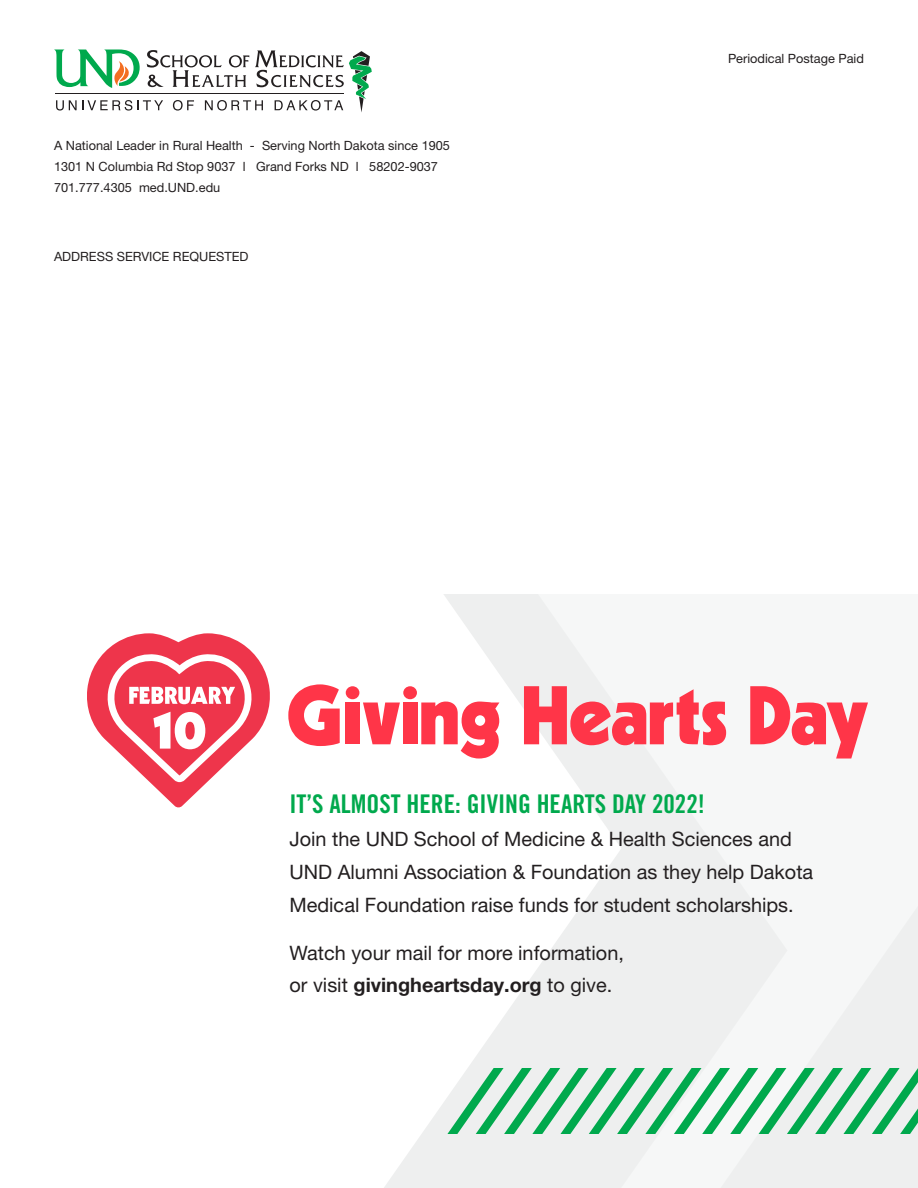
<style>
.page{position:relative;width:918px;height:1188px;background:#fff}
.page>*{position:absolute;margin:0;border:0;box-sizing:border-box;transform-origin:0 0}
.ND_Medicine_Caption{font:25.8px "Trade Gothic LT Pro Bd Cn 20";color:#00a94d}
.ND_Medicine_Caption-2{font:19.95px/32.7px "Helvetica Neue LT Pro";color:#231f20}
.ND_Medicine_Copy{font:19.95px/32.7px "Helvetica Neue LT Pro";color:#231f20}
.ND_Medicine_Copy-2{font:12.75px/21px "Helvetica Neue LT Pro";color:#231f20}
.s1{font-weight:700}
</style>
<div class="page">
<svg style="left:55px;top:50px;width:317px;height:62px"></svg>
<div style="left:621px;top:730px;width:106px;height:458px;background:#eeefef"></div>
<svg style="left:345px;top:594px;width:276px;height:594px"></svg>
<div style="left:345px;top:703px;width:15px;height:41px;background:#ff3548"></div>
<svg style="left:363px;top:703px;width:37px;height:41px"></svg>
<div style="left:403px;top:703px;width:14px;height:41px;background:#ff3548"></div>
<svg style="left:421px;top:702px;width:78px;height:57px"></svg>
<svg style="left:524px;top:686px;width:202px;height:59px"></svg>
<svg style="left:750px;top:686px;width:118px;height:73px"></svg>
<svg style="left:288px;top:684px;width:52px;height:62px"></svg>
<div style="left:403px;top:686px;width:14px;height:13px;background:#ff3548;border-radius:50%"></div>
<div style="left:346px;top:686px;width:13px;height:13px;background:#ff3548;border-radius:50%"></div>
<svg style="left:87px;top:633px;width:183px;height:175px"></svg>
<div style="left:702px;top:823px;width:216px;height:365px;background:#f6f7f7"></div>
<svg style="left:447px;top:1068px;width:471px;height:66px;background:#9ed8b9"></svg>
<p class="ND_Medicine_Copy-2" style="left:54px;top:135px;width:398px">A National Leader in Rural Health - Serving North Dakota since 1905<br>1301 N Columbia Rd Stop 9037 l Grand Forks ND l 58202-9037<br>701.777.4305 med.UND.edu</p>
<p class="ND_Medicine_Copy-2" style="left:54px;top:246px;width:196px">ADDRESS SERVICE REQUESTED</p>
<p class="ND_Medicine_Copy-2" style="left:728px;top:48px;width:137px">Periodical Postage Paid</p>
<p class="ND_Medicine_Caption" style="left:289px;top:789px;width:417px">IT’S ALMOST HERE: GIVING HEARTS DAY 2022!</p>
<p class="ND_Medicine_Caption-2" style="left:289px;top:822px;width:525px">Join the UND School of Medicine &amp; Health Sciences and<br>UND Alumni Association &amp; Foundation as they help Dakota<br>Medical Foundation raise funds for student scholarships.</p>
<p class="ND_Medicine_Copy" style="left:289px;top:936px;width:336px">Watch your mail for more information, or visit <span class="s1">givingheartsday.org</span> to give.</p>
</div>
